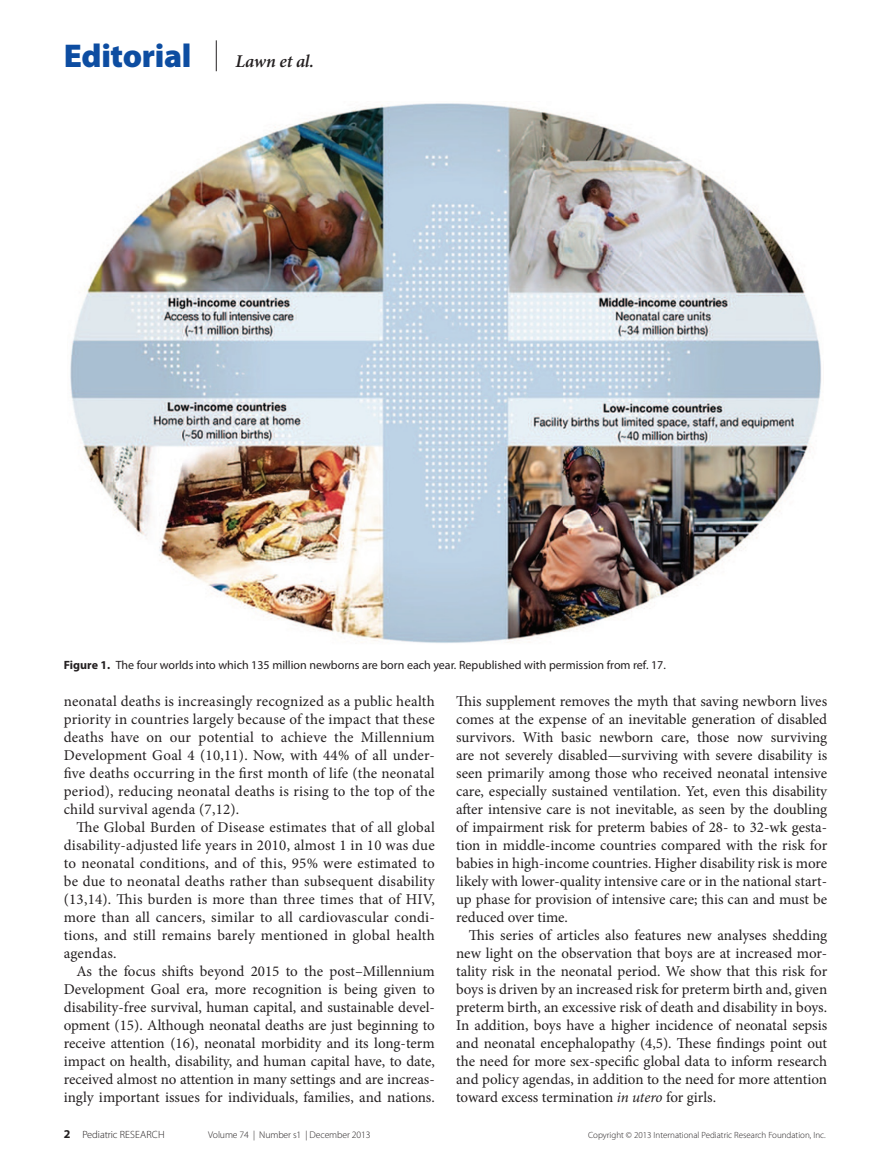
<style>
.page{position:relative;width:891px;height:1175px;background:#fff}
.page>*{position:absolute;margin:0;border:0;box-sizing:border-box;transform-origin:0 0}
.t1{font:900 33px "Myriad Pro";letter-spacing:-.01em;color:#0d4da1}
.t2{font:italic 600 18px "Minion Pro";letter-spacing:-.01em;color:#231f20}
.t3{font:15px/18px "Minion Pro";color:#231f20;text-align:justify}
.t4{font:12px "Myriad Pro";color:#231f20}
.t5{font:300 10.5px "Myriad Pro";letter-spacing:-.005em;color:#231f20}
.t6{font:300 9.75px "Myriad Pro";letter-spacing:-.01em;color:#231f20}
.t7{font:300 9px "Myriad Pro";color:#231f20}
.s1{font-weight:700}
.s2{font-style:italic}
.s3{font-weight:700;font-size:12px}
</style>
<div class="page">
<hr style="left:216px;top:40px;width:1px;height:31px;background:#231f20">
<img style="left:70px;top:103px;width:751px;height:540px">
<h1 class="t1" style="left:64px;top:38px;width:129px">Editorial</h1>
<p class="t2" style="left:235px;top:51px;width:80px">Lawn et al.</p>
<p class="t4" style="left:64px;top:658px;width:604px"><span class="s1">Figure 1.</span> The four worlds into which 135 million newborns are born each year. Republished with permission from ref. 17.</p>
<p class="t3" style="left:64px;top:692px;width:373px">neonatal deaths is increasingly recognized as a public health priority in countries largely because of the impact that these deaths have on our potential to achieve the Millennium Development Goal 4 (10,11). Now, with 44% of all under&shy;five deaths occurring in the first month of life (the neonatal period), reducing neonatal deaths is rising to the top of the child survival agenda (7,12).</p>
<p class="t3" style="left:64px;top:818px;width:373px;text-indent:13px">The Global Burden of Disease estimates that of all global disability-adjusted life years in 2010, almost 1 in 10 was due to neonatal conditions, and of this, 95% were estimated to be due to neonatal deaths rather than subsequent disability (13,14). This burden is more than three times that of HIV, more than all cancers, similar to all cardiovascular condi&shy;tions, and still remains barely mentioned in global health agendas.</p>
<p class="t3" style="left:64px;top:962px;width:373px;text-indent:13px">As the focus shifts beyond 2015 to the post–Millennium Development Goal era, more recognition is being given to disability-free survival, human capital, and sustainable devel&shy;opment (15). Although neonatal deaths are just beginning to receive attention (16), neonatal morbidity and its long-term impact on health, disability, and human capital have, to date, received almost no attention in many settings and are increas&shy;ingly important issues for individuals, families, and nations.</p>
<p class="t3" style="left:456px;top:692px;width:373px">This supplement removes the myth that saving newborn lives comes at the expense of an inevitable generation of disabled survivors. With basic newborn care, those now surviving are not severely disabled—surviving with severe disability is seen primarily among those who received neonatal intensive care, especially sustained ventilation. Yet, even this disability after intensive care is not inevitable, as seen by the doubling of impairment risk for preterm babies of 28- to 32-wk gesta&shy;tion in middle-income countries compared with the risk for babies in high-income countries. Higher disability risk is more likely with lower-quality intensive care or in the national start&shy;up phase for provision of intensive care; this can and must be reduced over time.</p>
<p class="t3" style="left:456px;top:926px;width:373px;text-indent:13px">This series of articles also features new analyses shedding new light on the observation that boys are at increased mor&shy;tality risk in the neonatal period. We show that this risk for boys is driven by an increased risk for preterm birth and, given preterm birth, an excessive risk of death and disability in boys.<br>In addition, boys have a higher incidence of neonatal sepsis and neonatal encephalopathy (4,5). These findings point out the need for more sex-specific global data to inform research and policy agendas, in addition to the need for more attention toward excess termination <span class="s2">in utero</span> for girls.</p>
<p class="t5" style="left:64px;top:1129px;width:102px"><span class="s3">2</span> Pediatric Research</p>
<p class="t6" style="left:208px;top:1129px;width:164px">Volume 74 | Number s1 | december 2013</p>
<p class="t7" style="left:588px;top:1130px;width:239px">Copyright © 2013 International Pediatric Research Foundation, Inc.</p>
</div>
